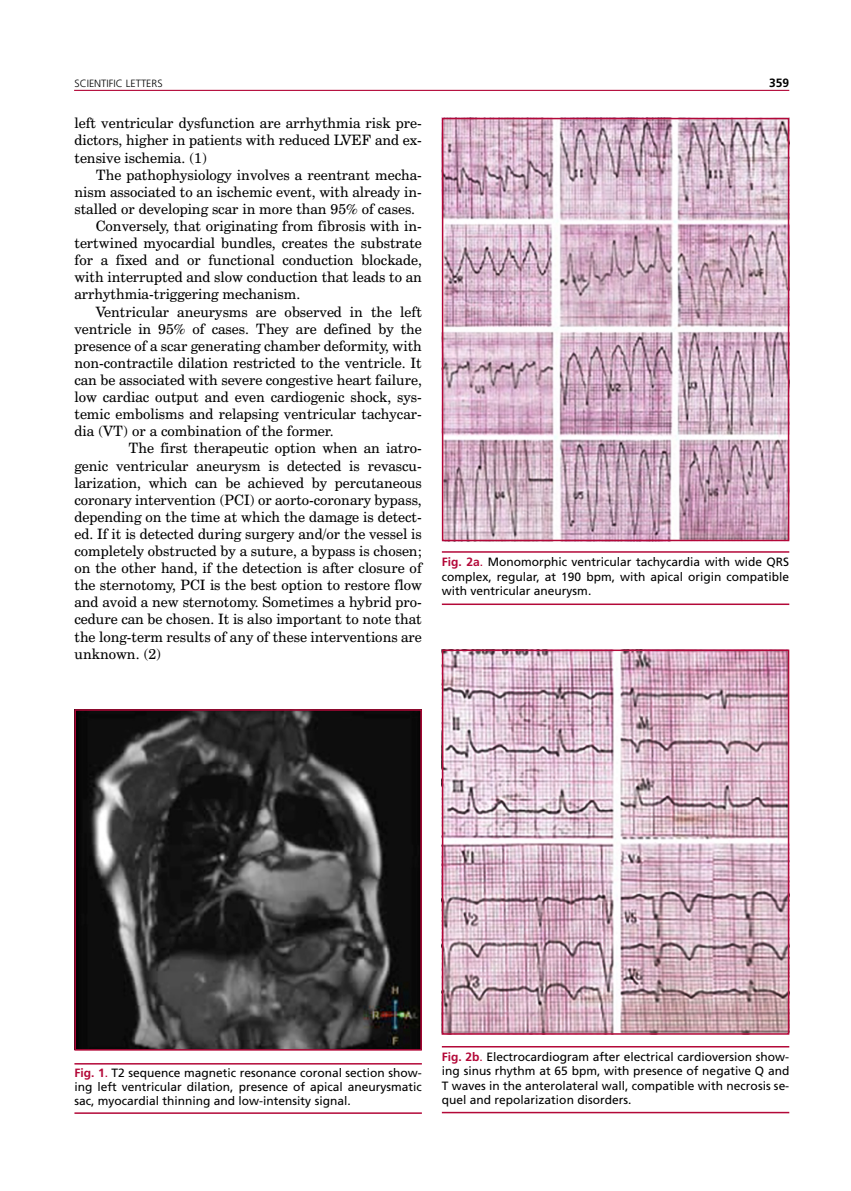
<style>
.page{position:relative;width:851px;height:1191px;background:#fff}
.page>*{position:absolute;margin:0;border:0;box-sizing:border-box;transform-origin:0 0}
.introduccion_y_resul{font:14.25px/17.1px "Century Schoolbook BT";color:#000;text-align:justify}
.t1{font:12px/14.4px "Frutiger LT Std";color:#000;text-align:justify}
.t2{font:700 12px "Frutiger LT Std";color:#000}
.t3{font:300 10.5px "Frutiger LT Std";color:#000}
.s1{font-weight:700;color:#b30838}
.s2{color:#b30838}
</style>
<div class="page">
<hr style="left:74px;top:90px;width:715px;height:1px;background:#b30838">
<img style="left:77px;top:712px;width:342px;height:335px">
<img style="left:445px;top:652px;width:341px;height:379px">
<img style="left:445px;top:121px;width:341px;height:417px">
<hr style="left:442px;top:603px;width:347px;height:2px;background:#b30838">
<hr style="left:442px;top:1111px;width:347px;height:2px;background:#b30838">
<hr style="left:74px;top:1112px;width:348px;height:1px;background:#b30838">
<hr style="left:442px;top:551px;width:347px;height:2px;background:#b30838">
<hr style="left:442px;top:1046px;width:347px;height:1px;background:#b30838">
<hr style="left:74px;top:1063px;width:348px;height:1px;background:#b30838">
<div style="left:442px;top:118px;width:347px;height:423px;border:2px solid #b30838"></div>
<div style="left:442px;top:649px;width:347px;height:385px;border:2px solid #b30838"></div>
<div style="left:74px;top:709px;width:348px;height:341px;border:2px solid #b30838"></div>
<p class="t3" style="left:74px;top:77px;width:90px">SCIENTIFIC LETTERS</p>
<p class="t2" style="left:769px;top:75px;width:22px">359</p>
<p class="introduccion_y_resul" style="left:74px;top:115px;width:349px">left ventricular dysfunction are arrhythmia risk pre&shy;dictors, higher in patients with reduced LVEF and ex&shy;tensive ischemia. (1)</p>
<p class="introduccion_y_resul" style="left:74px;top:166px;width:349px;text-indent:21px">The pathophysiology involves a reentrant mecha&shy;nism associated to an ischemic event, with already in&shy;stalled or developing scar in more than 95% of cases.</p>
<p class="introduccion_y_resul" style="left:74px;top:217px;width:349px;text-indent:21px">Conversely, that originating from fibrosis with in&shy;tertwined myocardial bundles, creates the substrate for a fixed and or functional conduction blockade, with interrupted and slow conduction that leads to an arrhythmia-triggering mechanism.</p>
<p class="introduccion_y_resul" style="left:74px;top:303px;width:349px;text-indent:21px">Ventricular aneurysms are observed in the left ventricle in 95% of cases. They are defined by the presence of a scar generating chamber deformity, with non-contractile dilation restricted to the ventricle. It can be associated with severe congestive heart failure, low cardiac output and even cardiogenic shock, sys&shy;temic embolisms and relapsing ventricular tachycar&shy;dia (VT) or a combination of the former.</p>
<p class="introduccion_y_resul" style="left:74px;top:439px;width:349px;text-indent:54px">The first therapeutic option when an iatro&shy;genic ventricular aneurysm is detected is revascu&shy;larization, which can be achieved by percutaneous coronary intervention (PCI) or aorto-coronary bypass, depending on the time at which the damage is detect&shy;ed. If it is detected during surgery and/or the vessel is completely obstructed by a suture, a bypass is chosen; on the other hand, if the detection is after closure of the sternotomy, PCI is the best option to restore flow and avoid a new sternotomy. Sometimes a hybrid pro&shy;cedure can be chosen. It is also important to note that the long-term results of any of these interventions are unknown. (2)</p>
<p class="t1" style="left:442px;top:555px;width:349px"><span class="s1">Fig. 2a</span><span class="s2">.</span> Monomorphic ventricular tachycardia with wide QRS complex, regular, at 190 bpm, with apical origin compatible with ventricular aneurysm.</p>
<p class="t1" style="left:74px;top:1065px;width:349px"><span class="s1">Fig. 1</span><span class="s2">.</span> T2 sequence magnetic resonance coronal section show&shy;ing left ventricular dilation, presence of apical aneurysmatic sac, myocardial thinning and low-intensity signal.</p>
<p class="t1" style="left:442px;top:1049px;width:349px"><span class="s1">Fig. 2b</span><span class="s2">.</span> Electrocardiogram after electrical cardioversion show&shy;ing sinus rhythm at 65 bpm, with presence of negative Q and T waves in the anterolateral wall, compatible with necrosis se&shy;quel and repolarization disorders.</p>
</div>
